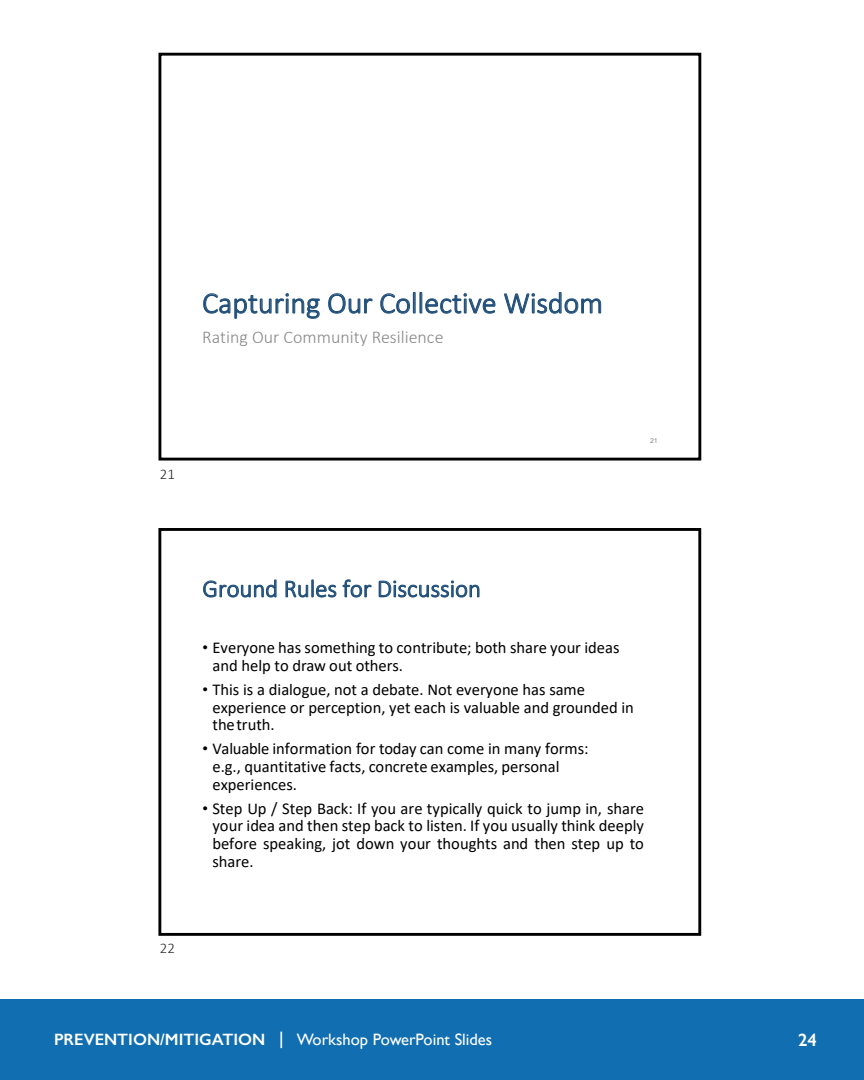
<style>
.page{position:relative;width:864px;height:1080px;background:#fff}
.page>*{position:absolute;margin:0;border:0;box-sizing:border-box;transform-origin:0 0}
.t1{font:300 30px "Calibri";color:#1f4e79}
.t2{font:300 24.9px "Calibri";color:#1f4e79}
.t3{font:300 18px "Calibri";color:#888}
.t4{font:600 18px "Gill Sans";color:#fff}
.t5{font:16.5px/17.7px "Calibri";color:#000}
.t6{font:16.5px "Gill Sans";color:#fff}
.t7{font:300 15px "Calibri";color:#252525}
.t8{font:6.9px "Arial";color:#888}
.s1{font-family:"Arial";font-size:15.9px}
.s2{font-weight:600}
</style>
<div class="page">
<div style="left:0;top:999px;width:864px;height:81px;background:#116eb0"></div>
<div style="left:159px;top:53px;width:542px;height:408px;border:3px solid #000"></div>
<div style="left:158px;top:528px;width:543px;height:408px;border:3px solid #000"></div>
<h1 class="t1" style="left:202px;top:284px;width:402px">Capturing Our Collective Wisdom</h1>
<p class="t3" style="left:202px;top:326px;width:243px">Rating Our Community Resilience</p>
<p class="t7" style="left:160px;top:465px;width:17px">21</p>
<p class="t8" style="left:650px;top:436px;width:9px">21</p>
<h2 class="t2" style="left:202px;top:573px;width:280px">Ground Rules for Discussion</h2>
<p class="t5" style="left:212px;top:639px;width:409px;text-indent:-10px"><span class="s1">•</span> Everyone has something to contribute; both share your ideas and help to draw out others.</p>
<p class="t5" style="left:212px;top:680px;width:423px;text-indent:-10px"><span class="s1">•</span> This is a dialogue, not a debate. Not everyone has same experience or perception, yet each is valuable and grounded in thetruth.</p>
<p class="t5" style="left:212px;top:739px;width:378px;text-indent:-10px"><span class="s1">•</span> Valuable information for today can come in many forms: e.g., quantitative facts, concrete examples, personal experiences.</p>
<p class="t5" style="left:212px;top:799px;width:433px;text-align:justify;text-indent:-10px"><span class="s1">•</span> Step Up / Step Back: If you are typically quick to jump in, share your idea and then step back to listen. If you usually think deeply before speaking, jot down your thoughts and then step up to share.</p>
<p class="t7" style="left:160px;top:938px;width:17px">22</p>
<p class="t6" style="left:54px;top:1029px;width:440px"><span class="s2">PREVENTION/MITIGATION |</span> Workshop PowerPoint Slides</p>
<p class="t4" style="left:798px;top:1029px;width:21px">24</p>
</div>
